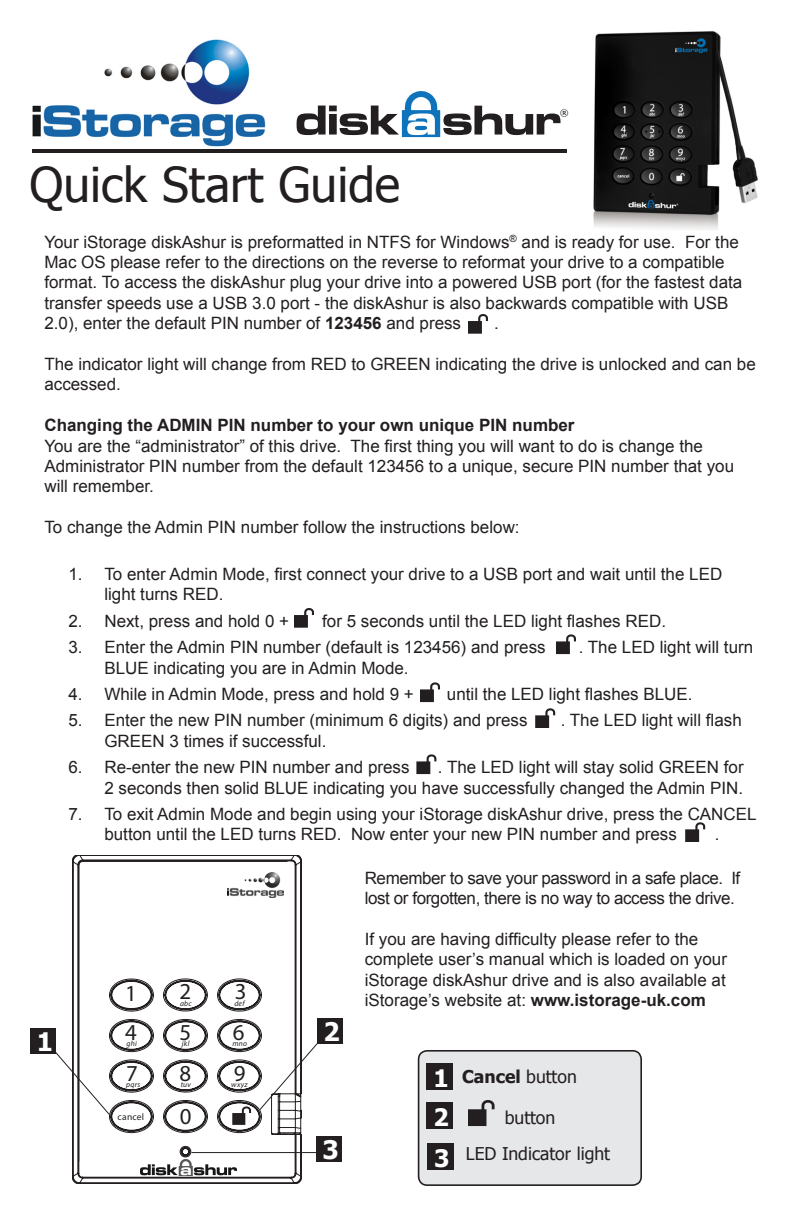
<style>
.page{position:relative;width:792px;height:1224px;background:#fff}
.page>*{position:absolute;margin:0;border:0;box-sizing:border-box;transform-origin:0 0}
.t1{font:48px "Tahoma";color:#231f20}
.Manual_copy{font:700 25.6px "Tahoma";color:#fff}
.Manual_copy-2{font:700 24px "Tahoma";color:#fff}
.t2{font:22.8px "Myriad Pro";color:#231f20}
.Manual_copy-3{font:17.6px "Tahoma";color:#231f20}
.Manual_copy-4{font:700 17.6px "Tahoma";color:#231f20}
.t3{font:17px/20.4px "Arial";color:#231f20}
.t4{font:17px/20.4px "Arial";letter-spacing:-.025em;color:#231f20}
.t5{font:700 17px "Arial";color:#231f20}
.t6{font:9.6px "Myriad Pro";letter-spacing:.03em;color:#231f20}
.Manual_copy-5{font:9px "Tahoma";color:#231f20}
.t7{font:italic 7.6px "Myriad Pro";letter-spacing:.035em;color:#231f20}
.s1{font-weight:700}
.s2{font-weight:400}
</style>
<div class="page">
<hr style="left:32px;top:149px;width:550px;height:4px;background:#231f20">
<img style="left:567px;top:31px;width:191px;height:199px">
<svg style="left:468px;top:314px;width:20px;height:20px"></svg>
<svg style="left:294px;top:608px;width:20px;height:20px"></svg>
<svg style="left:556px;top:634px;width:20px;height:20px"></svg>
<svg style="left:420px;top:682px;width:20px;height:20px"></svg>
<svg style="left:535px;top:708px;width:20px;height:20px"></svg>
<svg style="left:416px;top:754px;width:20px;height:20px"></svg>
<svg style="left:685px;top:822px;width:20px;height:20px"></svg>
<img style="left:32px;top:39px;width:234px;height:108px">
<div style="left:419px;top:1051px;width:222px;height:134px;background:#e6e7e9;border-radius:9px"></div>
<div style="left:418px;top:1050px;width:224px;height:136px;border:2px solid #231f20;border-radius:9px"></div>
<div style="left:427px;top:1144px;width:26px;height:26px;background:#231f20"></div>
<div style="left:426px;top:1063px;width:27px;height:26px;background:#231f20"></div>
<div style="left:426px;top:1103px;width:27px;height:26px;background:#231f20"></div>
<svg style="left:468px;top:1100px;width:27px;height:26px"></svg>
<svg style="left:72px;top:856px;width:230px;height:328px"></svg>
<img style="left:228px;top:872px;width:31px;height:26px">
<div style="left:30px;top:1028px;width:26px;height:26px;background:#231f20"></div>
<svg style="left:56px;top:1047px;width:54px;height:69px"></svg>
<div style="left:317px;top:1018px;width:26px;height:26px;background:#231f20"></div>
<svg style="left:259px;top:856px;width:59px;height:262px"></svg>
<div style="left:316px;top:1136px;width:26px;height:26px;background:#231f20"></div>
<hr style="left:191px;top:1152px;width:127px;height:1px;background:#231f20">
<img style="left:140px;top:1159px;width:97px;height:17px">
<svg style="left:297px;top:91px;width:264px;height:46px"></svg>
<p class="Manual_copy-5" style="left:560px;top:107px;width:10px">®</p>
<p class="t1" style="left:29px;top:152px;width:372px">Quick Start Guide</p>
<p class="t3" style="left:44px;top:232px;width:699px">Your iStorage diskAshur is preformatted in NTFS for Windows<sup>®</sup> and is ready for use. For the Mac OS please refer to the directions on the reverse to reformat your drive to a compatible format. To access the diskAshur plug your drive into a powered USB port (for the fastest data transfer speeds use a USB 3.0 port - the diskAshur is also backwards compatible with USB 2.0), enter the default PIN number of <span class="s1">123456</span> and press</p>
<p class="t3" style="left:494px;top:313px;width:6px">.</p>
<p class="t3" style="left:44px;top:354px;width:713px">The indicator light will change from RED to GREEN indicating the drive is unlocked and can be accessed.</p>
<p class="t5" style="left:44px;top:414px;width:532px">Changing the ADMIN PIN number to your own unique PIN number</p>
<p class="t3" style="left:44px;top:436px;width:691px">You are the “administrator” of this drive. The first thing you will want to do is change the<br>Administrator PIN number from the default 123456 to a unique, secure PIN number that you will remember.</p>
<p class="t3" style="left:44px;top:517px;width:477px">To change the Admin PIN number follow the instructions below:</p>
<p class="t3" style="left:104px;top:564px;width:619px;text-indent:-36px">1. To enter Admin Mode, first connect your drive to a USB port and wait until the LED light turns RED.</p>
<p class="t3" style="left:68px;top:611px;width:222px">2. Next, press and hold 0 +</p>
<p class="t3" style="left:322px;top:611px;width:345px">for 5 seconds until the LED light flashes RED.</p>
<p class="t3" style="left:68px;top:637px;width:479px">3. Enter the Admin PIN number (default is 123456) and press</p>
<p class="t3" style="left:579px;top:637px;width:176px">. The LED light will turn</p>
<p class="t3" style="left:104px;top:658px;width:306px">BLUE indicating you are in Admin Mode.</p>
<p class="t3" style="left:68px;top:684px;width:347px">4. While in Admin Mode, press and hold 9 +</p>
<p class="t3" style="left:447px;top:684px;width:247px">until the LED light flashes BLUE.</p>
<p class="t3" style="left:68px;top:710px;width:461px">5. Enter the new PIN number (minimum 6 digits) and press</p>
<p class="t3" style="left:561px;top:710px;width:183px">. The LED light will flash</p>
<p class="t3" style="left:104px;top:731px;width:224px">GREEN 3 times if successful.</p>
<p class="t3" style="left:68px;top:757px;width:343px">6. Re-enter the new PIN number and press</p>
<p class="t3" style="left:104px;top:757px;width:641px;text-align:right">. The LED light will stay solid GREEN for<br>2 seconds then solid BLUE indicating you have successfully changed the Admin PIN.</p>
<p class="t3" style="left:104px;top:804px;width:654px;text-indent:-36px">7. To exit Admin Mode and begin using your iStorage diskAshur drive, press the CANCEL button until the LED turns RED. Now enter your new PIN number and press</p>
<p class="t3" style="left:715px;top:824px;width:6px">.</p>
<p class="Manual_copy" style="left:37px;top:1024px;width:18px">1</p>
<h3 class="t2" style="left:125px;top:979px;width:13px">1</h3>
<h3 class="t2" style="left:125px;top:1018px;width:13px">4</h3>
<p class="t7" style="left:127px;top:1039px;width:12px">ghi</p>
<h3 class="t2" style="left:180px;top:977px;width:13px">2</h3>
<p class="t7" style="left:180px;top:999px;width:13px">abc</p>
<h3 class="t2" style="left:180px;top:1018px;width:13px">5</h3>
<p class="t7" style="left:182px;top:1039px;width:9px">jkl</p>
<h3 class="t2" style="left:180px;top:1059px;width:13px">8</h3>
<h3 class="t2" style="left:126px;top:1059px;width:13px">7</h3>
<p class="t7" style="left:126px;top:1080px;width:16px">pqrs</p>
<p class="t7" style="left:181px;top:1080px;width:12px">tuv</p>
<p class="t6" style="left:118px;top:1111px;width:28px">cancel</p>
<h3 class="t2" style="left:180px;top:1102px;width:13px">0</h3>
<h3 class="t2" style="left:235px;top:977px;width:13px">3</h3>
<p class="t7" style="left:234px;top:999px;width:12px">def</p>
<h3 class="t2" style="left:233px;top:1018px;width:13px">6</h3>
<p class="t7" style="left:232px;top:1039px;width:16px">mno</p>
<h3 class="t2" style="left:234px;top:1059px;width:13px">9</h3>
<p class="t7" style="left:231px;top:1080px;width:18px">wxyz</p>
<p class="Manual_copy" style="left:323px;top:1014px;width:18px">2</p>
<p class="Manual_copy" style="left:322px;top:1132px;width:18px">3</p>
<p class="t4" style="left:365px;top:868px;width:377px">Remember to save your password in a safe place. If lost or forgotten, there is no way to access the drive.</p>
<p class="t3" style="left:365px;top:929px;width:364px">If you are having difficulty please refer to the complete user’s manual which is loaded on your iStorage diskAshur drive and is also available at iStorage’s website at: <span class="s1">www.istorage-uk.com</span></p>
<p class="Manual_copy-2" style="left:433px;top:1061px;width:17px">1</p>
<p class="Manual_copy-2" style="left:433px;top:1101px;width:17px">2</p>
<p class="Manual_copy-2" style="left:434px;top:1142px;width:17px">3</p>
<p class="Manual_copy-4" style="left:462px;top:1064px;width:116px">Cancel <span class="s2">button</span></p>
<p class="Manual_copy-3" style="left:505px;top:1106px;width:52px">button</p>
<p class="Manual_copy-3" style="left:466px;top:1142px;width:146px">LED Indicator light</p>
</div>
